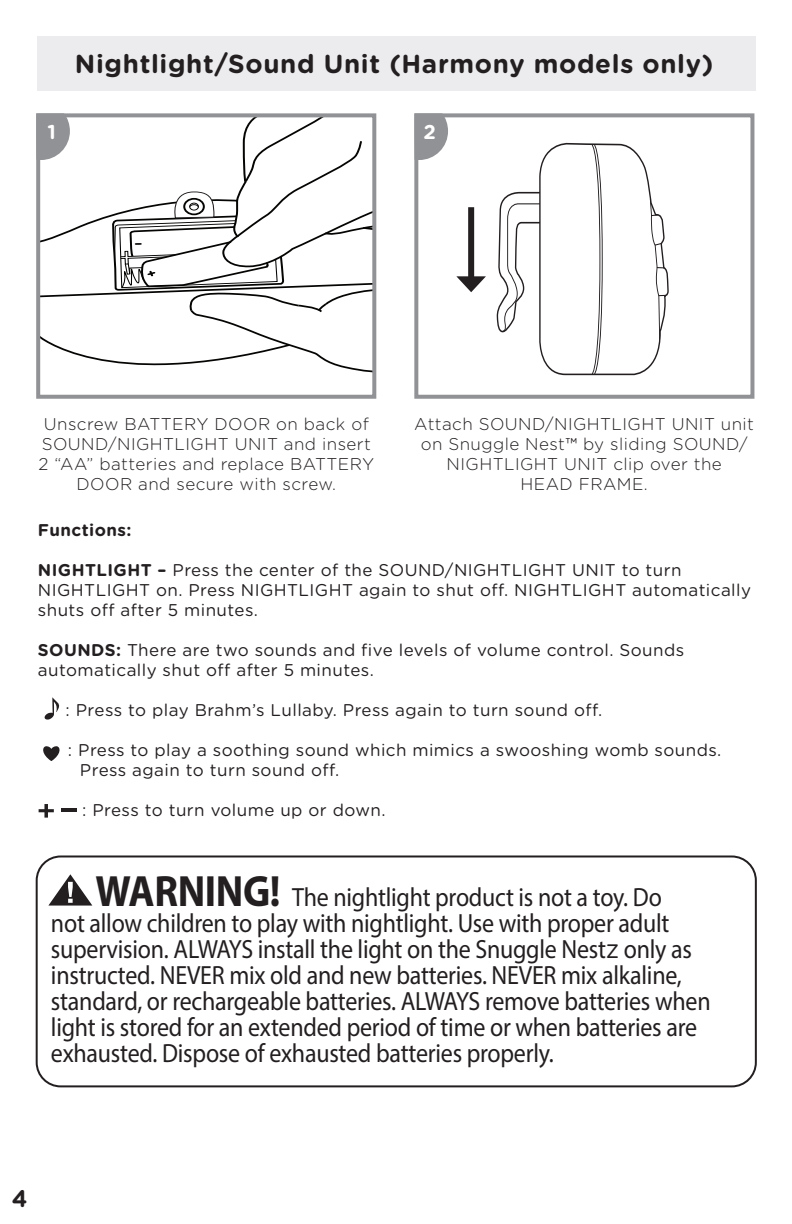
<style>
.page{position:relative;width:792px;height:1224px;background:#fff}
.page>*{position:absolute;margin:0;border:0;box-sizing:border-box;transform-origin:0 0}
.Warning_Paragraph{font:26.4px/26px "Myriad Pro";letter-spacing:-.01em;color:#231f20;scale:.91 1}
.IB_Header{font:700 26px "Gotham Rounded";letter-spacing:.025em;color:#231f20}
.t1{font:700 24px "Gotham Rounded";color:#231f20;scale:.95 1}
.Numbers{font:700 20px "Gotham Rounded";color:#fff}
.Smallest_Callout_R{font:17px/20px "Gotham Rounded";letter-spacing:.025em;color:#231f20}
.t2{font:300 17px/20px "Gotham Rounded";letter-spacing:.025em;color:#231f20;text-align:center}
.Smallest_Callout_R-2{font:700 17px "Gotham Rounded";letter-spacing:.025em;color:#231f20}
.s1{font-weight:400}
.s2{font-weight:700}
.s3{font-weight:700;font-size:44px}
.s4{font-family:"Gotham Rounded"}
</style>
<div class="page">
<div style="left:37px;top:37px;width:719px;height:54px;background:#ececee"></div>
<div style="left:36px;top:113px;width:340px;height:286px;border:4px solid #919295"></div>
<svg style="left:496px;top:142px;width:173px;height:234px"></svg>
<div style="left:414px;top:113px;width:340px;height:286px;border:4px solid #919295"></div>
<svg style="left:36px;top:113px;width:338px;height:280px"></svg>
<svg style="left:414px;top:113px;width:34px;height:47px;background:#9fa0a2"></svg>
<div style="left:36px;top:855px;width:721px;height:232px;border:2px solid #231f20;border-radius:24px"></div>
<svg style="left:48px;top:874px;width:44px;height:32px"></svg>
<svg style="left:45px;top:697px;width:15px;height:23px"></svg>
<svg style="left:43px;top:746px;width:17px;height:15px"></svg>
<svg style="left:39px;top:804px;width:15px;height:14px"></svg>
<hr style="left:62px;top:808px;width:15px;height:4px;background:#231f20">
<div style="left:468px;top:207px;width:6px;height:75px;background:#231f20"></div>
<svg style="left:456px;top:276px;width:30px;height:16px"></svg>
<p class="IB_Header" style="left:75px;top:44px;width:640px">Nightlight/Sound Unit (Harmony models only)</p>
<p class="Numbers" style="left:48px;top:117px;width:10px">1</p>
<p class="Numbers" style="left:424px;top:117px;width:14px">2</p>
<p class="t2" style="left:38px;top:413px;width:337px">Unscrew BATTERY DOOR on back of<br>SOUND/NIGHTLIGHT UNIT and insert<br>2 “AA” batteries and replace BATTERY<br>DOOR and secure with screw.</p>
<p class="t2" style="left:414px;top:413px;width:341px">Attach SOUND/NIGHTLIGHT UNIT unit on Snuggle Nest<span class="s1">™</span> by sliding SOUND/<br>NIGHTLIGHT UNIT clip over the<br>HEAD FRAME.</p>
<p class="Smallest_Callout_R-2" style="left:38px;top:518px;width:95px">Functions:</p>
<p class="Smallest_Callout_R" style="left:38px;top:559px;width:715px"><span class="s2">NIGHTLIGHT –</span> Press the center of the SOUND/NIGHTLIGHT UNIT to turn<br>NIGHTLIGHT on. Press NIGHTLIGHT again to shut off. NIGHTLIGHT automatically shuts off after 5 minutes.</p>
<p class="Smallest_Callout_R" style="left:38px;top:639px;width:648px"><span class="s2">SOUNDS:</span> There are two sounds and five levels of volume control. Sounds automatically shut off after 5 minutes.</p>
<p class="Smallest_Callout_R" style="left:66px;top:699px;width:538px">: Press to play Brahm’s Lullaby. Press again to turn sound off.</p>
<p class="Smallest_Callout_R" style="left:80px;top:739px;width:643px;text-indent:-12px">: Press to play a soothing sound which mimics a swooshing womb sounds.<br>Press again to turn sound off.</p>
<p class="Smallest_Callout_R" style="left:82px;top:799px;width:305px">: Press to turn volume up or down.</p>
<p class="Warning_Paragraph" style="left:51px;top:884px;width:726px;text-indent:45px"><span class="s3">WARNING!</span> The nightlight product is not a toy. Do<br>not allow children to play with nightlight. Use with proper adult supervision. ALWAYS install the light on the Snuggle Nest<span class="s4">z</span> only as instructed. NEVER mix old and new batteries. NEVER mix alkaline, standard, or rechargeable batteries. ALWAYS remove batteries when light is stored for an extended period of time or when batteries are exhausted. Dispose of exhausted batteries properly.</p>
<h3 class="t1" style="left:12px;top:1181px;width:18px">4</h3>
</div>
